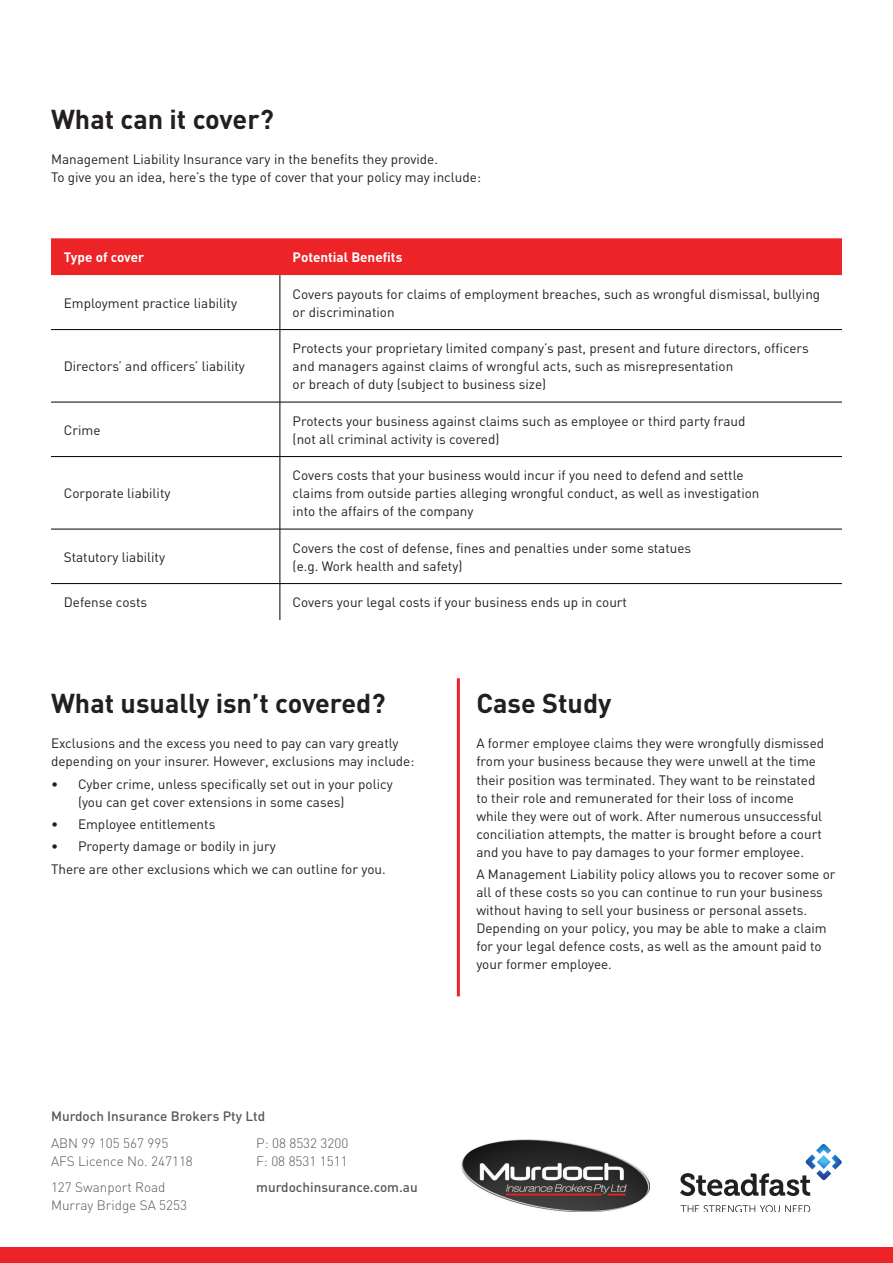
<style>
.page{position:relative;width:893px;height:1263px;background:#fff}
.page>*{position:absolute;margin:0;border:0;box-sizing:border-box;transform-origin:0 0}
.t1{font:700 27px "DIN";color:#231f20}
.t2{font:13.5px/18px "DIN";color:#231f20}
.t3{font:300 13.5px/18px "DIN";color:#57585a}
.t4{font:500 13.5px "DIN";color:#57585a}
.t5{font:700 13.5px "DIN";color:#fff}
</style>
<div class="page">
<svg style="left:680px;top:1144px;width:162px;height:52px"></svg>
<svg style="left:680px;top:1205px;width:130px;height:7px"></svg>
<hr style="left:457px;top:678px;width:3px;height:318px;background:#ec2327">
<div style="left:51px;top:238px;width:791px;height:37px;background:#ec2327"></div>
<hr style="left:280px;top:275px;width:1px;height:54px;background:#000">
<hr style="left:51px;top:329px;width:229px;height:1px;background:#000">
<hr style="left:280px;top:329px;width:562px;height:1px;background:#000">
<hr style="left:280px;top:330px;width:1px;height:72px;background:#000">
<hr style="left:51px;top:402px;width:229px;height:1px;background:#000">
<hr style="left:280px;top:402px;width:562px;height:1px;background:#000">
<hr style="left:280px;top:402px;width:1px;height:54px;background:#000">
<hr style="left:51px;top:456px;width:229px;height:1px;background:#000">
<hr style="left:280px;top:456px;width:562px;height:1px;background:#000">
<hr style="left:280px;top:457px;width:1px;height:72px;background:#000">
<hr style="left:51px;top:529px;width:229px;height:1px;background:#000">
<hr style="left:280px;top:529px;width:562px;height:1px;background:#000">
<hr style="left:280px;top:529px;width:1px;height:54px;background:#000">
<hr style="left:51px;top:583px;width:229px;height:1px;background:#000">
<hr style="left:280px;top:583px;width:562px;height:1px;background:#000">
<hr style="left:280px;top:584px;width:1px;height:36px;background:#000">
<img style="left:461px;top:1139px;width:188px;height:73px">
<img style="left:506px;top:1184px;width:120px;height:9px">
<div style="left:0;top:1247px;width:893px;height:16px;background:#ec2327"></div>
<p class="t1" style="left:51px;top:101px;width:224px">What can it cover?</p>
<p class="t2" style="left:51px;top:150px;width:431px">Management Liability Insurance vary in the benefits they provide.<br>To give you an idea, here’s the type of cover that your policy may include:</p>
<p class="t5" style="left:64px;top:249px;width:82px">Type of cover</p>
<p class="t5" style="left:293px;top:249px;width:111px">Potential Benefits</p>
<p class="t2" style="left:64px;top:294px;width:175px">Employment practice liability</p>
<p class="t2" style="left:293px;top:285px;width:529px">Covers payouts for claims of employment breaches, such as wrongful dismissal, bullying or discrimination</p>
<p class="t2" style="left:64px;top:357px;width:183px">Directors’ and officers’ liability</p>
<p class="t2" style="left:293px;top:339px;width:518px">Protects your proprietary limited company’s past, present and future directors, officers and managers against claims of wrongful acts, such as misrepresentation<br>or breach of duty (subject to business size)</p>
<p class="t2" style="left:64px;top:421px;width:38px">Crime</p>
<p class="t2" style="left:293px;top:412px;width:454px">Protects your business against claims such as employee or third party fraud (not all criminal activity is covered)</p>
<p class="t2" style="left:64px;top:484px;width:108px">Corporate liability</p>
<p class="t2" style="left:293px;top:466px;width:468px">Covers costs that your business would incur if you need to defend and settle claims from outside parties alleging wrongful conduct, as well as investigation into the affairs of the company</p>
<p class="t2" style="left:64px;top:548px;width:103px">Statutory liability</p>
<p class="t2" style="left:293px;top:539px;width:400px">Covers the cost of defense, fines and penalties under some statues (e.g. Work health and safety)</p>
<p class="t2" style="left:64px;top:593px;width:85px">Defense costs</p>
<p class="t2" style="left:293px;top:593px;width:336px">Covers your legal costs if your business ends up in court</p>
<p class="t1" style="left:51px;top:686px;width:336px">What usually isn’t covered?</p>
<p class="t2" style="left:51px;top:734px;width:365px">Exclusions and the excess you need to pay can vary greatly depending on your insurer. However, exclusions may include:</p>
<p class="t2" style="left:78px;top:775px;width:316px;text-indent:-27px">• Cyber crime, unless specifically set out in your policy (you can get cover extensions in some cases)</p>
<p class="t2" style="left:51px;top:815px;width:166px">• Employee entitlements</p>
<p class="t2" style="left:51px;top:837px;width:226px">• Property damage or bodily in jury</p>
<p class="t2" style="left:51px;top:860px;width:336px">There are other exclusions which we can outline for you.</p>
<p class="t4" style="left:51px;top:1107px;width:216px">Murdoch Insurance Brokers Pty Ltd</p>
<p class="t3" style="left:51px;top:1133px;width:143px">ABN 99 105 567 995<br>AFS Licence No. 247118</p>
<p class="t3" style="left:51px;top:1178px;width:138px">127 Swanport Road<br>Murray Bridge SA 5253</p>
<p class="t3" style="left:256px;top:1133px;width:94px">P: 08 8532 3200<br>F: 08 8531 1511</p>
<p class="t4" style="left:256px;top:1178px;width:163px">murdochinsurance.com.au</p>
<p class="t1" style="left:476px;top:686px;width:137px">Case Study</p>
<p class="t2" style="left:476px;top:734px;width:349px">A former employee claims they were wrongfully dismissed from your business because they were unwell at the time their position was terminated. They want to be reinstated to their role and remunerated for their loss of income while they were out of work. After numerous unsuccessful conciliation attempts, the matter is brought before a court and you have to pay damages to your former employee.</p>
<p class="t2" style="left:476px;top:865px;width:361px">A Management Liability policy allows you to recover some or all of these costs so you can continue to run your business without having to sell your business or personal assets.<br>Depending on your policy, you may be able to make a claim for your legal defence costs, as well as the amount paid to your former employee.</p>
</div>
